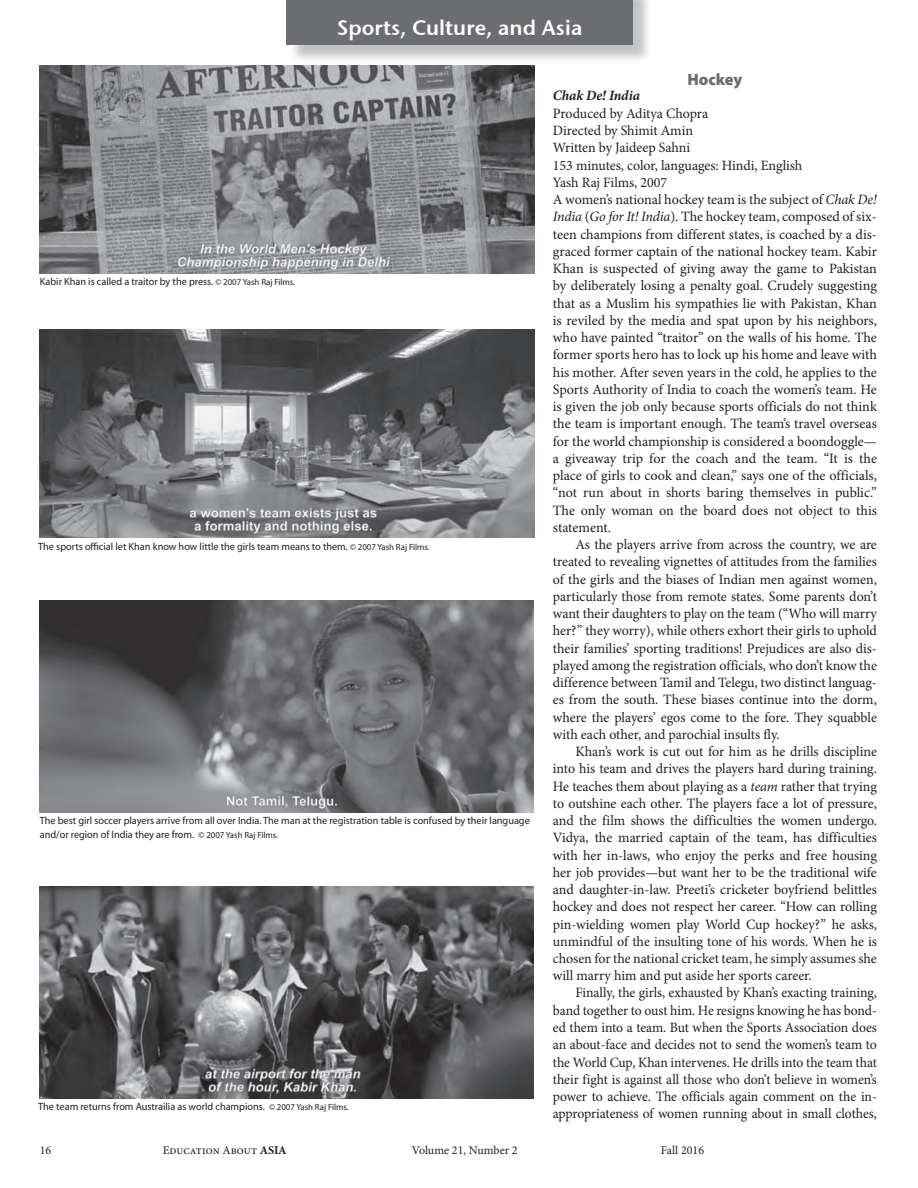
<style>
.page{position:relative;width:918px;height:1188px;background:#fff}
.page>*{position:absolute;margin:0;border:0;box-sizing:border-box;transform-origin:0 0}
.t1{font:21px "Stone Sans Sem ITCTT Semi";color:#fff}
.Myriad_Subhead{font:900 16.5px "Myriad Pro";color:#6c6d70}
.Body{font:14.25px/17.2px "Minion Pro";letter-spacing:-.005em;color:#231f20;text-align:justify}
._1st_P_after_Subhead{font:14.25px/17.2px "Minion Pro";letter-spacing:-.005em;color:#231f20;text-align:justify}
.Body-2{font:14.25px/17.2px "Minion Pro";letter-spacing:-.005em;color:#231f20;text-align:justify;scale:.96 1}
.Film_Credits{font:14.25px "Minion Pro";color:#231f20}
.Film_Credits-2{font:italic 700 14.25px "Minion Pro";letter-spacing:-.005em;color:#231f20}
.t2{font:12px "Minion Pro";color:#231f20}
.Captions{font:10.5px/13.5px "Myriad Pro";color:#231f20}
.s1{font-size:9px}
.s2{font-style:italic}
.s3{font-weight:700}
</style>
<div class="page">
<div style="left:289px;top:0;width:363px;height:63px;background:#808285;opacity:.48"></div>
<div style="left:286px;top:0;width:347px;height:45px;background:#6c6d70"></div>
<img style="left:40px;top:66px;width:495px;height:208px">
<img style="left:40px;top:329px;width:494px;height:209px">
<img style="left:40px;top:600px;width:494px;height:212px">
<img style="left:40px;top:886px;width:494px;height:212px">
<h1 class="t1" style="left:337px;top:10px;width:247px">Sports, Culture, and Asia</h1>
<p class="Myriad_Subhead" style="left:688px;top:68px;width:56px">Hockey</p>
<p class="Captions" style="left:40px;top:275px;width:257px">Kabir Khan is called a traitor by the press. <span class="s1">© 2007 Yash Raj Films.</span></p>
<p class="Captions" style="left:38px;top:540px;width:393px">The sports official let Khan know how little the girls team means to them. <span class="s1">© 2007 Yash Raj Films.</span></p>
<p class="Captions" style="left:40px;top:814px;width:492px">The best girl soccer players arrive from all over India. The man at the registration table is confused by their language and/or region of India they are from. <span class="s1">© 2007 Yash Raj Films.</span></p>
<p class="Captions" style="left:38px;top:1099px;width:312px">The team returns from Austrailia as world champions. <span class="s1">© 2007 Yash Raj Films.</span></p>
<p class="Film_Credits-2" style="left:553px;top:86px;width:89px">Chak De! India</p>
<p class="Film_Credits" style="left:553px;top:104px;width:157px">Produced by Aditya Chopra</p>
<p class="Film_Credits" style="left:553px;top:121px;width:142px">Directed by Shimit Amin</p>
<p class="Film_Credits" style="left:553px;top:138px;width:139px">Written by Jaideep Sahni</p>
<p class="Film_Credits" style="left:553px;top:155px;width:251px">153 minutes, color, languages: Hindi, English</p>
<p class="Film_Credits" style="left:553px;top:173px;width:116px">Yash Raj Films, 2007</p>
<p class="_1st_P_after_Subhead" style="left:553px;top:191px;width:326px">A women’s national hockey team is the subject of <span class="s2">Chak De!<br>India</span> (<span class="s2">Go for It! India</span>). The hockey team, composed of six&shy;teen champions from different states, is coached by a dis&shy;graced former captain of the national hockey team. Kabir Khan is suspected of giving away the game to Pakistan by deliberately losing a penalty goal. Crudely suggesting that as a Muslim his sympathies lie with Pakistan, Khan is reviled by the media and spat upon by his neighbors, who have painted “traitor” on the walls of his home. The former sports hero has to lock up his home and leave with his mother. After seven years in the cold, he applies to the Sports Authority of India to coach the women’s team. He is given the job only because sports officials do not think the team is important enough. The team’s travel overseas for the world championship is considered a boondoggle— a giveaway trip for the coach and the team. “It is the place of girls to cook and clean,” says one of the officials, “not run about in shorts baring themselves in public.” The only woman on the board does not object to this statement.</p>
<p class="Body" style="left:553px;top:536px;width:326px;text-indent:22px">As the players arrive from across the country, we are treated to revealing vignettes of attitudes from the families of the girls and the biases of Indian men against women, particularly those from remote states. Some parents don’t want their daughters to play on the team (“Who will marry her?” they worry), while others exhort their girls to uphold their families’ sporting traditions! Prejudices are also dis&shy;played among the registration officials, who don’t know the difference between Tamil and Telegu, two distinct languag&shy;es from the south. These biases continue into the dorm, where the players’ egos come to the fore. They squabble with each other, and parochial insults fly.</p>
<p class="Body" style="left:553px;top:743px;width:326px;text-indent:22px">Khan’s work is cut out for him as he drills discipline into his team and drives the players hard during training.<br>He teaches them about playing as a <span class="s2">team</span> rather that trying to outshine each other. The players face a lot of pressure, and the film shows the difficulties the women undergo.<br>Vidya, the married captain of the team, has difficulties with her in-laws, who enjoy the perks and free housing her job provides—but want her to be the traditional wife and daughter-in-law. Preeti’s cricketer boyfriend belittles hockey and does not respect her career. “How can rolling pin-wielding women play World Cup hockey?” he asks, unmindful of the insulting tone of his words. When he is chosen for the national cricket team, he simply assumes she will marry him and put aside her sports career.</p>
<p class="Body-2" style="left:553px;top:984px;width:339px;text-indent:23px">Finally, the girls, exhausted by Khan’s exacting training, band together to oust him. He resigns knowing he has bond&shy;ed them into a team. But when the Sports Association does an about-face and decides not to send the women’s team to the World Cup, Khan intervenes. He drills into the team that their fight is against all those who don’t believe in women’s power to achieve. The officials again comment on the in&shy;appropriateness of women running about in small clothes,</p>
<p class="t2" style="left:40px;top:1142px;width:13px">16</p>
<p class="t2" style="left:163px;top:1142px;width:125px">Education About <span class="s3">ASIA</span></p>
<p class="t2" style="left:412px;top:1142px;width:107px">Volume 21, Number 2</p>
<p class="t2" style="left:661px;top:1142px;width:45px">Fall 2016</p>
</div>
